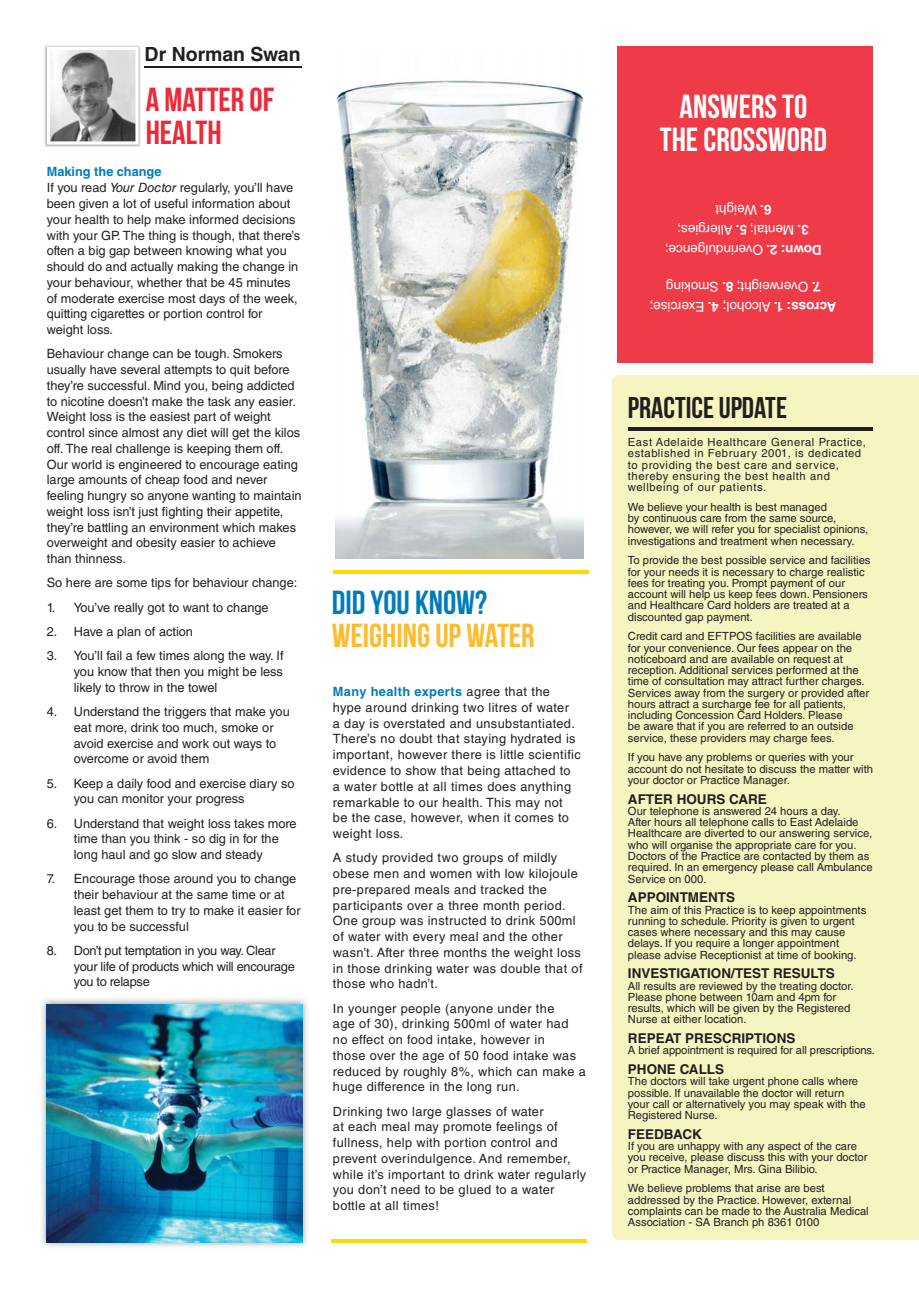
<style>
.page{position:relative;width:919px;height:1289px;background:#fff}
.page>*{position:absolute;margin:0;border:0;box-sizing:border-box;transform-origin:0 0}
.t1{font:33.3px/33px "Bebas Neue";color:#fff;text-align:center}
.t2{font:33.3px/33px "Bebas Neue";color:#ee2939}
.t3{font:33.3px "Bebas Neue";color:#fdbb30}
.t4{font:33.3px "Bebas Neue";color:#007cba}
.t5{font:30px "Bebas Neue";color:#231f20}
.t6{font:700 19.5px "Helvetica LT Std";color:#231f20}
.t7{font:13.5px "Helvetica LT Std";color:#fff}
.t8{font:700 13.5px "Helvetica LT Std";color:#231f20}
.t9{font:12.75px/15.8px "Helvetica LT Std";color:#231f20}
.t10{font:12.75px/15.8px "Helvetica LT Std";letter-spacing:.03em;color:#231f20}
.t11{font:12.75px/15.8px "Helvetica LT Std";letter-spacing:-.02em;color:#231f20}
.t12{font:11.25px/11.2px "Helvetica LT Std";color:#231f20}
.t13{font:11.25px/11.2px "Helvetica LT Std";letter-spacing:.05em;color:#231f20}
.s1{font-weight:700;color:#007cba}
.s2{font-style:italic}
.s3{font-weight:700}
</style>
<div class="page">
<img style="left:42px;top:999px;width:265px;height:248px">
<img style="left:47px;top:1004px;width:255px;height:238px">
<div style="left:617px;top:47px;width:255px;height:316px;background:#ef3a48"></div>
<img style="left:45px;top:45px;width:96px;height:101px">
<svg style="left:47px;top:47px;width:92px;height:98px"></svg>
<hr style="left:333px;top:570px;width:255px;height:3px;background:#ffd900">
<img style="left:335px;top:80px;width:248px;height:478px">
<div style="left:611px;top:375px;width:307px;height:864px;background:#f6f5c1"></div>
<hr style="left:145px;top:67px;width:157px;height:1px;background:#231f20">
<hr style="left:332px;top:1239px;width:255px;height:3px;background:#ffd900">
<hr style="left:628px;top:427px;width:244px;height:3px;background:#231f20">
<h3 class="t6" style="left:145px;top:47px;width:157px">Dr Norman Swan</h3>
<h1 class="t2" style="left:146px;top:83px;width:130px">A MATTER OF<br>HEALTH</h1>
<h1 class="t1" style="left:659px;top:90px;width:169px">ANSWERS TO<br>THE CROSSWORD</h1>
<p class="t9" style="left:47px;top:166px;width:255px"><span class="s1">Making the change<br></span>If you read <span class="s2">Your Doctor</span> regularly, you’ll have been given a lot of useful information about your health to help make informed decisions with your GP. The thing is though, that there’s often a big gap between knowing what you should do and actually making the change in your behaviour, whether that be 45 minutes of moderate exercise most days of the week, quitting cigarettes or portion control for weight loss.</p>
<p class="t9" style="left:47px;top:347px;width:256px">Behaviour change can be tough. Smokers usually have several attempts to quit before they’re successful. Mind you, being addicted to nicotine doesn’t make the task any easier.<br>Weight loss is the easiest part of weight control since almost any diet will get the kilos off. The real challenge is keeping them off.<br>Our world is engineered to encourage eating large amounts of cheap food and never feeling hungry so anyone wanting to maintain weight loss isn’t just fighting their appetite, they’re battling an environment which makes overweight and obesity easier to achieve than thinness.</p>
<p class="t9" style="left:47px;top:576px;width:252px">So here are some tips for behaviour change:</p>
<p class="t9" style="left:47px;top:601px;width:223px">1. You’ve really got to want to change</p>
<p class="t9" style="left:47px;top:625px;width:148px">2. Have a plan of action</p>
<p class="t9" style="left:74px;top:649px;width:211px;text-align:justify;text-indent:-27px">3. You’ll fail a few times along the way. If you know that then you might be less likely to throw in the towel</p>
<p class="t9" style="left:74px;top:705px;width:217px;text-indent:-27px">4. Understand the triggers that make you eat more, drink too much, smoke or avoid exercise and work out ways to overcome or avoid them</p>
<p class="t9" style="left:74px;top:776px;width:222px;text-indent:-27px">5. Keep a daily food and exercise diary so you can monitor your progress</p>
<p class="t9" style="left:74px;top:816px;width:224px;text-indent:-27px">6. Understand that weight loss takes more time than you think - so dig in for the long haul and go slow and steady</p>
<p class="t9" style="left:74px;top:872px;width:228px;text-indent:-27px">7. Encourage those around you to change their behaviour at the same time or at least get them to try to make it easier for you to be successful</p>
<p class="t11" style="left:74px;top:944px;width:222px;text-indent:-27px">8. Don’t put temptation in you way. Clear your life of products which will encourage you to relapse</p>
<h1 class="t4" style="left:332px;top:583px;width:157px">DID YOU KNOW?</h1>
<h1 class="t3" style="left:332px;top:616px;width:204px">WEIGHING UP WATER</h1>
<p class="t10" style="left:333px;top:685px;width:249px"><span class="s1">Many health experts</span> agree that the hype around drinking two litres of water<br>a day is overstated and unsubstantiated.<br>There’s no doubt that staying hydrated is important, however there is little scientific evidence to show that being attached to a water bottle at all times does anything remarkable to our health. This may not<br>be the case, however, when it comes to weight loss.</p>
<p class="t10" style="left:333px;top:851px;width:251px">A study provided two groups of mildly obese men and women with low kilojoule pre-prepared meals and tracked the participants over a three month period.<br>One group was instructed to drink 500ml of water with every meal and the other wasn’t. After three months the weight loss in those drinking water was double that of those who hadn’t.</p>
<p class="t10" style="left:333px;top:1001px;width:254px">In younger people (anyone under the<br>age of 30), drinking 500ml of water had no effect on food intake, however in<br>those over the age of 50 food intake was reduced by roughly 8%, which can make a huge difference in the long run.</p>
<p class="t10" style="left:333px;top:1104px;width:255px">Drinking two large glasses of water<br>at each meal may promote feelings of fullness, help with portion control and prevent overindulgence. And remember, while it’s important to drink water regularly you don’t need to be glued to a water bottle at all times!</p>
<p class="t7" style="left:771px;top:214px;width:58px;rotate:-180deg"><span class="s3">6.</span> Weight</p>
<p class="t7" style="left:808px;top:234px;width:133px;rotate:-180deg"><span class="s3">3.</span> Mental; <span class="s3">5.</span> Allergies;</p>
<p class="t7" style="left:821px;top:254px;width:158px;rotate:-180deg"><span class="s3">Down: 2.</span> Overindulgence;</p>
<p class="t7" style="left:820px;top:291px;width:156px;rotate:-180deg"><span class="s3">7.</span> Overweight; <span class="s3">8.</span> Smoking</p>
<p class="t7" style="left:836px;top:311px;width:188px;rotate:-180deg"><span class="s3">Across: 1.</span> Alcohol; <span class="s3">4.</span> Exercise;</p>
<h2 class="t5" style="left:628px;top:390px;width:161px">PRACTICE UPDATE</h2>
<p class="t13" style="left:628px;top:438px;width:240px">East Adelaide Healthcare General Practice, established in February 2001, is dedicated to providing the best care and service, thereby ensuring the best health and wellbeing of our patients.</p>
<p class="t12" style="left:628px;top:502px;width:242px">We believe your health is best managed<br>by continuous care from the same source, however, we will refer you for specialist opinions, investigations and treatment when necessary.</p>
<p class="t12" style="left:628px;top:556px;width:244px">To provide the best possible service and facilities for your needs it is necessary to charge realistic fees for treating you. Prompt payment of our account will help us keep fees down. Pensioners and Healthcare Card holders are treated at a discounted gap payment.</p>
<p class="t12" style="left:628px;top:632px;width:243px">Credit card and EFTPOS facilities are available for your convenience. Our fees appear on the noticeboard and are available on request at reception. Additional services performed at the time of consultation may attract further charges.<br>Services away from the surgery or provided after hours attract a surcharge fee for all patients, including Concession Card Holders. Please<br>be aware that if you are referred to an outside service, these providers may charge fees.</p>
<p class="t12" style="left:628px;top:753px;width:247px">If you have any problems or queries with your account do not hesitate to discuss the matter with your doctor or Practice Manager.</p>
<p class="t8" style="left:628px;top:794px;width:140px">AFTER HOURS CARE</p>
<p class="t12" style="left:628px;top:806px;width:246px">Our telephone is answered 24 hours a day.<br>After hours all telephone calls to East Adelaide Healthcare are diverted to our answering service, who will organise the appropriate care for you.<br>Doctors of the Practice are contacted by them as required. In an emergency please call Ambulance Service on 000.</p>
<p class="t8" style="left:628px;top:892px;width:109px">APPOINTMENTS</p>
<p class="t12" style="left:628px;top:905px;width:240px">The aim of this Practice is to keep appointments running to schedule. Priority is given to urgent cases where necessary and this may cause delays. If you require a longer appointment please advise Receptionist at time of booking.</p>
<p class="t8" style="left:628px;top:968px;width:208px">INVESTIGATION/TEST RESULTS</p>
<p class="t12" style="left:628px;top:981px;width:227px">All results are reviewed by the treating doctor.<br>Please phone between 10am and 4pm for results, which will be given by the Registered Nurse at either location.</p>
<p class="t8" style="left:628px;top:1033px;width:169px">REPEAT PRESCRIPTIONS</p>
<p class="t12" style="left:628px;top:1046px;width:249px">A brief appointment is required for all prescriptions.</p>
<p class="t8" style="left:628px;top:1064px;width:98px">PHONE CALLS</p>
<p class="t12" style="left:628px;top:1077px;width:239px">The doctors will take urgent phone calls where possible. If unavailable the doctor will return your call or alternatively you may speak with the Registered Nurse.</p>
<p class="t8" style="left:628px;top:1129px;width:76px">FEEDBACK</p>
<p class="t12" style="left:628px;top:1141px;width:241px">If you are unhappy with any aspect of the care you receive, please discuss this with your doctor or Practice Manager, Mrs. Gina Bilibio.</p>
<p class="t12" style="left:628px;top:1184px;width:242px">We believe problems that arise are best addressed by the Practice. However, external complaints can be made to the Australia Medical Association - SA Branch ph 8361 0100</p>
</div>
